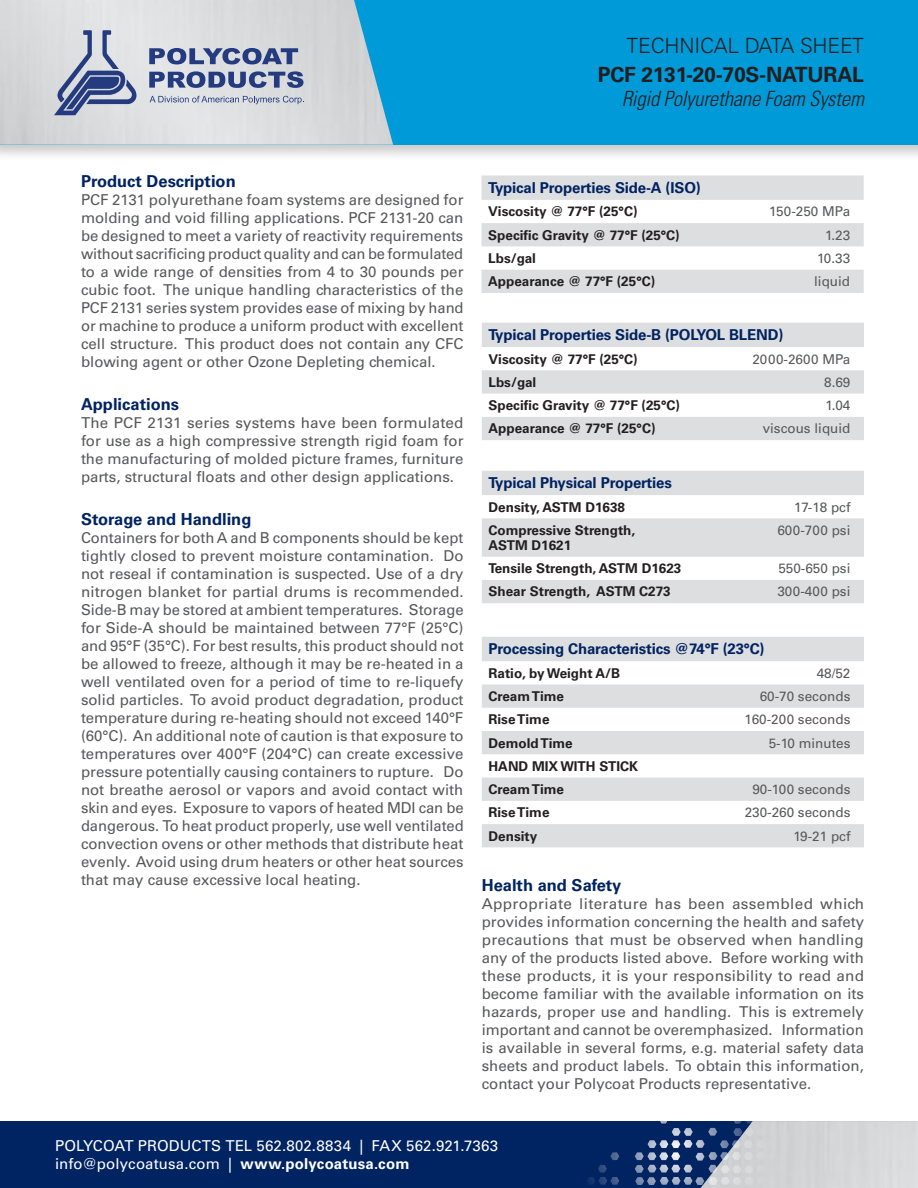
<style>
.page{position:relative;width:918px;height:1188px;background:#fff}
.page>*{position:absolute;margin:0;border:0;box-sizing:border-box;transform-origin:0 0}
.t1{font:italic 300 condensed 21px "Univers LT Std";letter-spacing:-.01em;color:#231f20}
.t2{font:700 21px "Univers LT Std";letter-spacing:-.01em;color:#231f20}
.t3{font:300 21px "Univers LT Std";letter-spacing:-.01em;color:#231f20}
.t4{font:700 16.5px "Univers LT Std";color:#002361}
.Body{font:15px/18px "Univers LT Std";color:#57585a;text-align:justify}
.TD_Technical_Data_He{font:700 15px "Univers LT Std";letter-spacing:-.01em;color:#002361}
.t5{font:15px/18px "Univers LT Std";letter-spacing:.01em;color:#fff}
.TD_Bold{font:700 13.5px "Univers LT Std";color:#231f20}
.TD_Column_2{font:13.5px "Univers LT Std";color:#57585a}
.s1{font-weight:700}
</style>
<div class="page">
<div style="left:0;top:0;width:918px;height:162px;background:#231f20;opacity:.25"></div>
<div style="left:0;top:0;width:918px;height:145px;background:#009ad9"></div>
<img style="left:0;top:0;width:393px;height:145px">
<svg style="left:54px;top:30px;width:82px;height:85px;background:#a4abc2"></svg>
<svg style="left:149px;top:71px;width:155px;height:17px;background:#7885ab"></svg>
<svg style="left:149px;top:48px;width:149px;height:16px;background:#7885ab"></svg>
<svg style="left:150px;top:96px;width:154px;height:8px"></svg>
<div style="left:0;top:1121px;width:918px;height:67px;background:#002361"></div>
<div style="left:700px;top:1121px;width:218px;height:67px;background:#d5d6d8"></div>
<svg style="left:587px;top:1152px;width:32px;height:33px"></svg>
<svg style="left:635px;top:1121px;width:144px;height:64px"></svg>
<svg style="left:482px;top:471px;width:382px;height:132px;fill:#dddee0"></svg>
<svg style="left:482px;top:637px;width:382px;height:210px;fill:#dddee0"></svg>
<svg style="left:482px;top:176px;width:382px;height:117px;fill:#dddee0"></svg>
<svg style="left:482px;top:323px;width:382px;height:117px;fill:#dddee0"></svg>
<h1 class="t3" style="left:627px;top:33px;width:239px">TECHNICAL DATA SHEET</h1>
<h1 class="t2" style="left:598px;top:62px;width:268px">PCF 2131-20-70S-NATURAL</h1>
<h1 class="t1" style="left:622px;top:86px;width:244px">Rigid Polyurethane Foam System</h1>
<p class="t4" style="left:81px;top:172px;width:156px">Product Description</p>
<p class="Body" style="left:81px;top:191px;width:384px">PCF 2131 polyurethane foam systems are designed for molding and void filling applications. PCF 2131-20 can be designed to meet a variety of reactivity requirements without sacrificing product quality and can be formulated to a wide range of densities from 4 to 30 pounds per cubic foot. The unique handling characteristics of the PCF 2131 series system provides ease of mixing by hand or machine to produce a uniform product with excellent cell structure. This product does not contain any CFC blowing agent or other Ozone Depleting chemical.</p>
<p class="t4" style="left:81px;top:395px;width:100px">Applications</p>
<p class="Body" style="left:81px;top:414px;width:384px">The PCF 2131 series systems have been formulated for use as a high compressive strength rigid foam for the manufacturing of molded picture frames, furniture parts, structural floats and other design applications.</p>
<p class="t4" style="left:81px;top:509px;width:172px">Storage and Handling</p>
<p class="Body" style="left:81px;top:529px;width:384px">Containers for both A and B components should be kept tightly closed to prevent moisture contamination. Do not reseal if contamination is suspected. Use of a dry nitrogen blanket for partial drums is recommended.<br>Side-B may be stored at ambient temperatures. Storage for Side-A should be maintained between 77°F (25°C) and 95°F (35°C). For best results, this product should not be allowed to freeze, although it may be re-heated in a well ventilated oven for a period of time to re-liquefy solid particles. To avoid product degradation, product temperature during re-heating should not exceed 140°F (60°C). An additional note of caution is that exposure to temperatures over 400°F (204°C) can create excessive pressure potentially causing containers to rupture. Do not breathe aerosol or vapors and avoid contact with skin and eyes. Exposure to vapors of heated MDI can be dangerous. To heat product properly, use well ventilated convection ovens or other methods that distribute heat evenly. Avoid using drum heaters or other heat sources that may cause excessive local heating.</p>
<p class="TD_Technical_Data_He" style="left:488px;top:179px;width:214px">Typical Properties Side-A (ISO)</p>
<p class="TD_Bold" style="left:488px;top:204px;width:151px">Viscosity @ 77°F (25°C)</p>
<p class="TD_Column_2" style="left:769px;top:204px;width:83px">150-250 MPa</p>
<p class="TD_Bold" style="left:488px;top:227px;width:193px">Specific Gravity @ 77°F (25°C)</p>
<p class="TD_Column_2" style="left:825px;top:227px;width:26px">1.23</p>
<p class="TD_Bold" style="left:488px;top:250px;width:49px">Lbs/gal</p>
<p class="TD_Column_2" style="left:817px;top:250px;width:35px">10.33</p>
<p class="TD_Bold" style="left:488px;top:274px;width:168px">Appearance @ 77°F (25°C)</p>
<p class="TD_Column_2" style="left:814px;top:273px;width:38px">liquid</p>
<p class="TD_Technical_Data_He" style="left:489px;top:326px;width:296px">Typical Properties Side-B (POLYOL BLEND)</p>
<p class="TD_Bold" style="left:489px;top:351px;width:151px">Viscosity @ 77°F (25°C)</p>
<p class="TD_Column_2" style="left:752px;top:351px;width:100px">2000-2600 MPa</p>
<p class="TD_Bold" style="left:489px;top:374px;width:49px">Lbs/gal</p>
<p class="TD_Column_2" style="left:824px;top:374px;width:28px">8.69</p>
<p class="TD_Bold" style="left:489px;top:397px;width:193px">Specific Gravity @ 77°F (25°C)</p>
<p class="TD_Column_2" style="left:826px;top:397px;width:26px">1.04</p>
<p class="TD_Bold" style="left:489px;top:421px;width:168px">Appearance @ 77°F (25°C)</p>
<p class="TD_Column_2" style="left:763px;top:421px;width:89px">viscous liquid</p>
<p class="TD_Technical_Data_He" style="left:489px;top:474px;width:185px">Typical Physical Properties</p>
<p class="TD_Bold" style="left:489px;top:499px;width:138px">Density, ASTM D1638</p>
<p class="TD_Column_2" style="left:794px;top:499px;width:58px">17-18 pcf</p>
<p class="TD_Bold" style="left:489px;top:522px;width:148px">Compressive Strength,</p>
<p class="TD_Bold" style="left:489px;top:537px;width:84px">ASTM D1621</p>
<p class="TD_Column_2" style="left:777px;top:522px;width:75px">600-700 psi</p>
<p class="TD_Bold" style="left:489px;top:561px;width:194px">Tensile Strength, ASTM D1623</p>
<p class="TD_Column_2" style="left:778px;top:560px;width:74px">550-650 psi</p>
<p class="TD_Bold" style="left:489px;top:584px;width:184px">Shear Strength, ASTM C273</p>
<p class="TD_Column_2" style="left:777px;top:584px;width:75px">300-400 psi</p>
<p class="TD_Technical_Data_He" style="left:489px;top:640px;width:278px">Processing Characteristics @74°F (23°C)</p>
<p class="TD_Bold" style="left:489px;top:665px;width:133px">Ratio, by Weight A/B</p>
<p class="TD_Column_2" style="left:817px;top:665px;width:35px">48/52</p>
<p class="TD_Bold" style="left:489px;top:688px;width:77px">Cream Time</p>
<p class="TD_Column_2" style="left:760px;top:688px;width:92px">60-70 seconds</p>
<p class="TD_Bold" style="left:489px;top:712px;width:62px">Rise Time</p>
<p class="TD_Column_2" style="left:744px;top:711px;width:108px">160-200 seconds</p>
<p class="TD_Bold" style="left:489px;top:735px;width:86px">Demold Time</p>
<p class="TD_Column_2" style="left:769px;top:735px;width:83px">5-10 minutes</p>
<p class="TD_Bold" style="left:489px;top:758px;width:151px">HAND MIX WITH STICK</p>
<p class="TD_Bold" style="left:489px;top:781px;width:77px">Cream Time</p>
<p class="TD_Column_2" style="left:752px;top:781px;width:100px">90-100 seconds</p>
<p class="TD_Bold" style="left:489px;top:805px;width:62px">Rise Time</p>
<p class="TD_Column_2" style="left:745px;top:805px;width:107px">230-260 seconds</p>
<p class="TD_Bold" style="left:489px;top:828px;width:50px">Density</p>
<p class="TD_Column_2" style="left:794px;top:828px;width:58px">19-21 pcf</p>
<p class="t4" style="left:482px;top:876px;width:141px">Health and Safety</p>
<p class="Body" style="left:482px;top:895px;width:384px">Appropriate literature has been assembled which provides information concerning the health and safety precautions that must be observed when handling any of the products listed above. Before working with these products, it is your responsibility to read and become familiar with the available information on its hazards, proper use and handling. This is extremely important and cannot be overemphasized. Information is available in several forms, e.g. material safety data sheets and product labels. To obtain this information, contact your Polycoat Products representative.</p>
<p class="t5" style="left:55px;top:1137px;width:445px">POLYCOAT PRODUCTS TEL 562.802.8834 | FAX 562.921.7363 info@polycoatusa.com | <span class="s1">www.polycoatusa.com</span></p>
</div>
